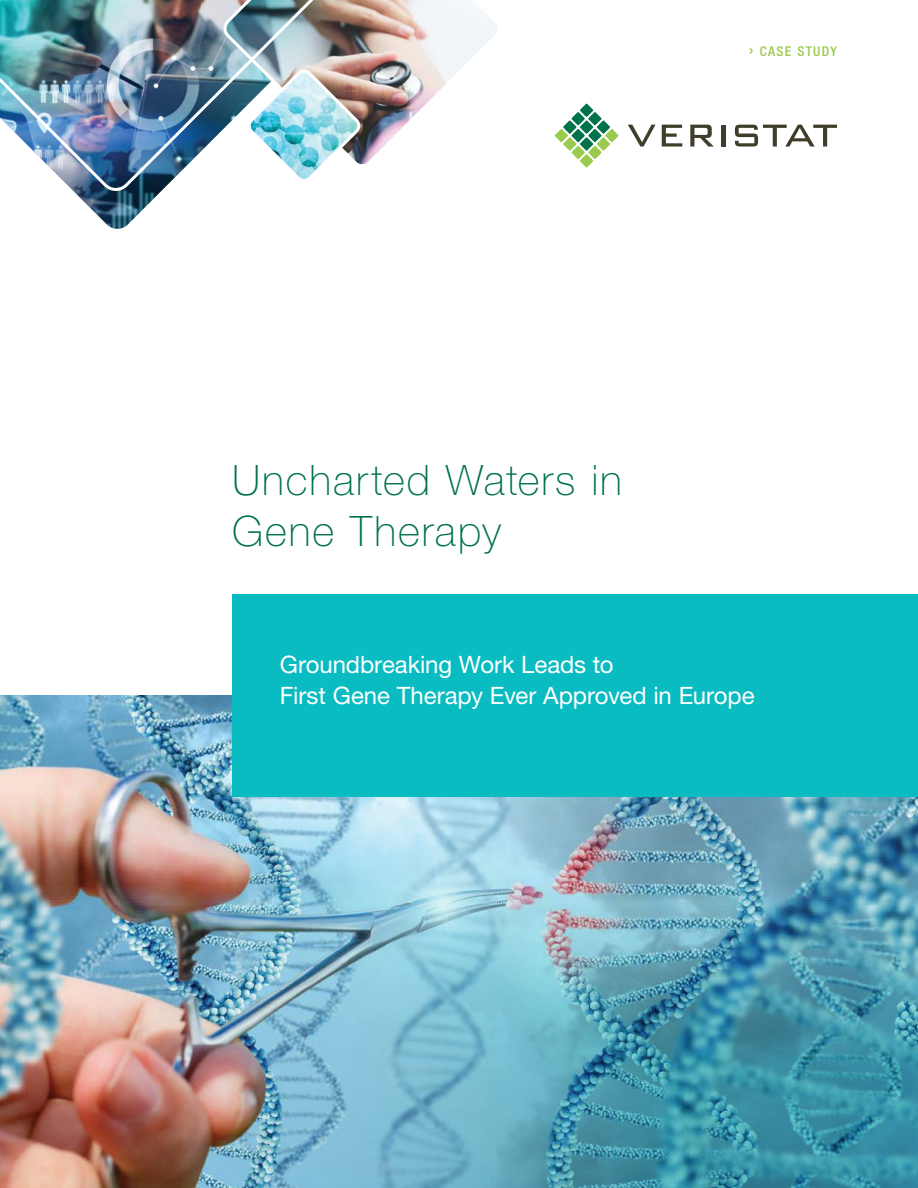
<style>
.page{position:relative;width:918px;height:1188px;background:#fff}
.page>*{position:absolute;margin:0;border:0;box-sizing:border-box;transform-origin:0 0}
.t1{font:100 42px/51px "Helvetica Neue";letter-spacing:.045em;color:#00724a}
.t2{font:24px/31.5px "Helvetica Neue";letter-spacing:-.005em;color:#fff}
.t3{font:500 condensed 13.5px "Helvetica Neue";letter-spacing:.1em;color:#9bcb4e}
.s1{font-size:18px}
</style>
<div class="page">
<img style="left:77px;top:195px;width:80px;height:34px">
<img style="left:0;top:695px;width:918px;height:493px">
<div style="left:232px;top:594px;width:686px;height:203px;background:#08bcc1"></div>
<img style="left:333px;top:0;width:165px;height:164px">
<svg style="left:628px;top:125px;width:28px;height:22px"></svg>
<svg style="left:662px;top:125px;width:20px;height:22px"></svg>
<svg style="left:690px;top:125px;width:24px;height:22px"></svg>
<hr style="left:722px;top:125px;width:4px;height:22px;background:#403e2b">
<svg style="left:735px;top:125px;width:102px;height:22px"></svg>
<svg style="left:555px;top:104px;width:63px;height:63px"></svg>
<img style="left:0;top:0;width:333px;height:195px">
<img style="left:244px;top:69px;width:120px;height:117px">
<p class="t3" style="left:749px;top:43px;width:89px"><span class="s1">›</span> CASE STUDY</p>
<h1 class="t1" style="left:232px;top:455px;width:391px">Uncharted Waters in<br>Gene Therapy</h1>
<p class="t2" style="left:280px;top:648px;width:476px">Groundbreaking Work Leads to<br>First Gene Therapy Ever Approved in Europe</p>
</div>
